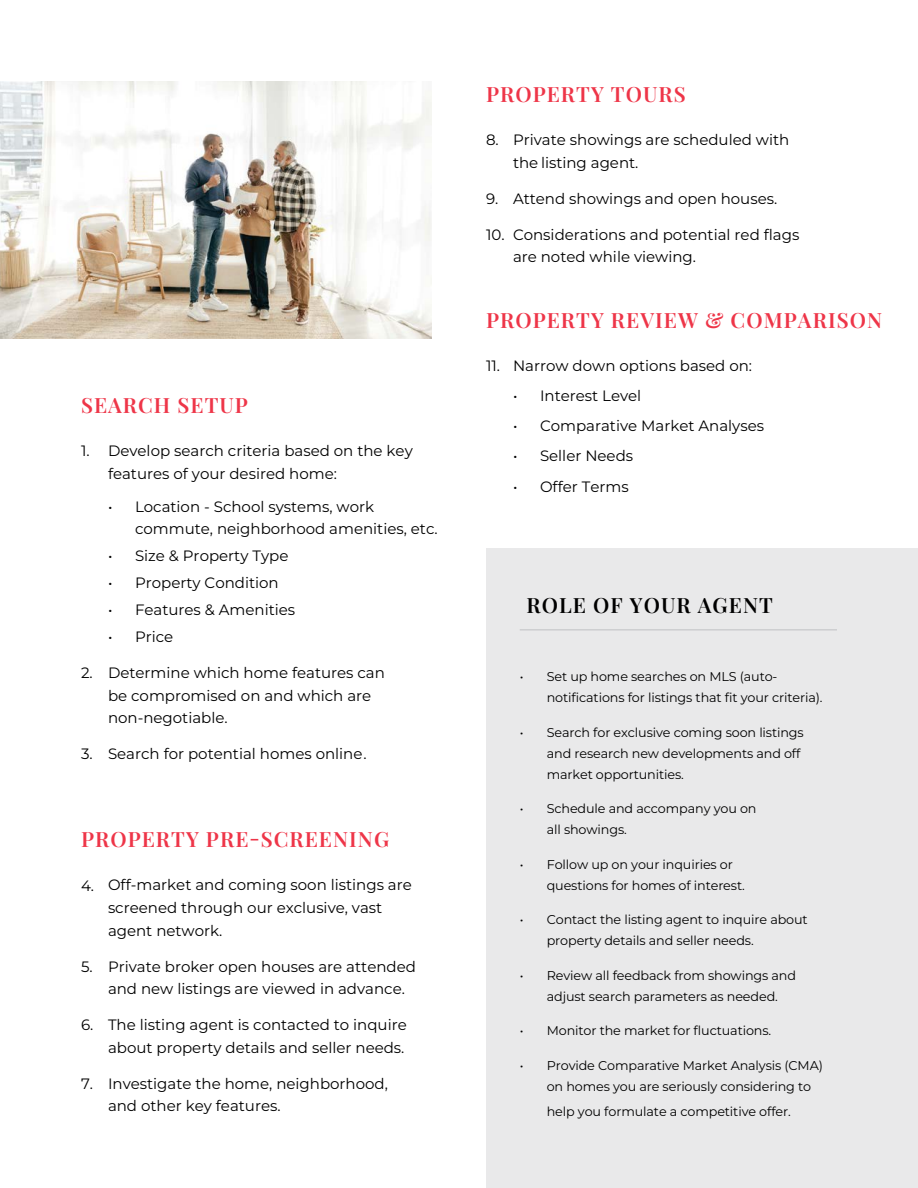
<style>
.page{position:relative;width:918px;height:1188px;background:#fff}
.page>*{position:absolute;margin:0;border:0;box-sizing:border-box;transform-origin:0 0}
.t1{font:600 21px "Playfair Display";letter-spacing:.05em;color:#ee3548}
.t2{font:600 21px "Playfair Display";letter-spacing:.05em;color:#000}
.t3{font:100 15px/22.5px "Montserrat";color:#000}
.t4{font:100 12.75px/21px "Montserrat";letter-spacing:-.01em;color:#000}
</style>
<div class="page">
<div style="left:486px;top:548px;width:432px;height:640px;background:#e9e9ea"></div>
<hr style="left:520px;top:629px;width:317px;height:1px;background:#c3c5c7">
<img style="left:0;top:81px;width:432px;height:258px">
<h1 class="t1" style="left:81px;top:388px;width:169px">SEARCH SETUP</h1>
<p class="t3" style="left:108px;top:439px;width:306px;text-indent:-27px">1. Develop search criteria based on the key features of your desired home:</p>
<p class="t3" style="left:135px;top:495px;width:304px;text-indent:-27px">• Location - School systems, work commute, neighborhood amenities, etc.</p>
<p class="t3" style="left:108px;top:544px;width:182px">• Size &amp; Property Type</p>
<p class="t3" style="left:108px;top:571px;width:172px">• Property Condition</p>
<p class="t3" style="left:108px;top:598px;width:189px">• Features &amp; Amenities</p>
<p class="t3" style="left:108px;top:625px;width:67px">• Price</p>
<p class="t3" style="left:108px;top:661px;width:278px;text-indent:-27px">2. Determine which home features can be compromised on and which are non-negotiable.</p>
<p class="t3" style="left:81px;top:742px;width:287px">3. Search for potential homes online .</p>
<h1 class="t1" style="left:81px;top:823px;width:310px">PROPERTY PRE-SCREENING</h1>
<p class="t3" style="left:81px;top:874px;width:15px">4.</p>
<p class="t3" style="left:108px;top:896px;width:276px">screened through our exclusive, vast</p>
<p class="t3" style="left:108px;top:873px;width:305px">Off-market and coming soon listings are</p>
<p class="t3" style="left:108px;top:919px;width:116px">agent network.</p>
<p class="t3" style="left:108px;top:955px;width:309px;text-indent:-27px">5. Private broker open houses are attended and new listings are viewed in advance.</p>
<p class="t3" style="left:81px;top:1013px;width:327px;text-align:right">6. The listing agent is contacted to inquire about property details and seller needs.</p>
<p class="t3" style="left:108px;top:1072px;width:281px;text-indent:-27px">7. Investigate the home, neighborhood, and other key features.</p>
<h1 class="t1" style="left:486px;top:77px;width:201px">PROPERTY TOURS</h1>
<p class="t3" style="left:513px;top:128px;width:278px;text-indent:-27px">8. Private showings are scheduled with the listing agent.</p>
<p class="t3" style="left:486px;top:187px;width:293px">9. Attend showings and open houses.</p>
<p class="t3" style="left:513px;top:223px;width:288px;text-indent:-27px">10. Considerations and potential red flags are noted while viewing.</p>
<h1 class="t1" style="left:486px;top:303px;width:398px">PROPERTY REVIEW &amp; COMPARISON</h1>
<p class="t3" style="left:486px;top:354px;width:268px">11. Narrow down options based on:</p>
<p class="t3" style="left:513px;top:384px;width:130px">• Interest Level</p>
<p class="t3" style="left:513px;top:414px;width:253px">• Comparative Market Analyses</p>
<p class="t3" style="left:513px;top:444px;width:122px">• Seller Needs</p>
<p class="t3" style="left:513px;top:475px;width:117px">• Offer Terms</p>
<h1 class="t2" style="left:527px;top:589px;width:248px">ROLE OF YOUR AGENT</h1>
<p class="t4" style="left:547px;top:666px;width:277px;text-indent:-27px">• Set up home searches on MLS (auto&shy;notifications for listings that fit your criteria).</p>
<p class="t4" style="left:547px;top:721px;width:259px;text-indent:-27px">• Search for exclusive coming soon listings and research new developments and off market opportunities.</p>
<p class="t4" style="left:547px;top:798px;width:211px;text-indent:-27px">• Schedule and accompany you on all showings.</p>
<p class="t4" style="left:547px;top:853px;width:200px;text-indent:-27px">• Follow up on your inquiries or questions for homes of interest.</p>
<p class="t4" style="left:547px;top:909px;width:263px;text-indent:-27px">• Contact the listing agent to inquire about property details and seller needs.</p>
<p class="t4" style="left:547px;top:964px;width:251px;text-indent:-27px">• Review all feedback from showings and adjust search parameters as needed.</p>
<p class="t4" style="left:520px;top:1020px;width:253px">• Monitor the market for fluctuations.</p>
<p class="t4" style="left:547px;top:1054px;width:278px;text-indent:-27px">• Provide Comparative Market Analysis (CMA) on homes you are seriously considering to</p>
<p class="t4" style="left:547px;top:1100px;width:246px">help you formulate a competitive offer.</p>
</div>
